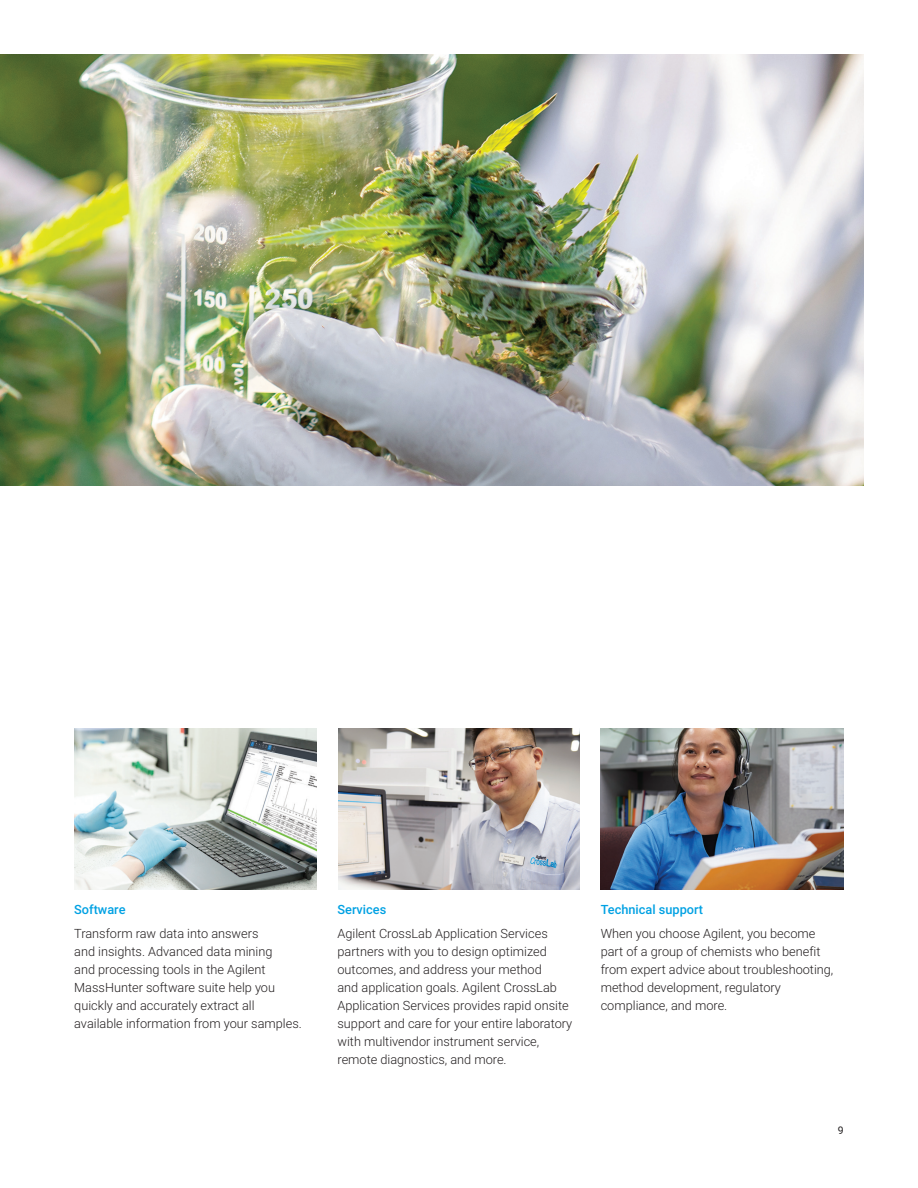
<style>
.page{position:relative;width:918px;height:1188px;background:#fff}
.page>*{position:absolute;margin:0;border:0;box-sizing:border-box;transform-origin:0 0}
.BROCHURE_callout_tex{font:300 12.75px/18px "Roboto";color:#231f20}
.BROCHURE_callout_tex-2{font:500 12.75px "Roboto";color:#00a1e3}
.BROCHURE_text_black{font:500 12.75px "Roboto";color:#00a1e3}
.t1{font:10.5px "Roboto";color:#231f20}
</style>
<div class="page">
<img style="left:75px;top:728px;width:241px;height:162px">
<img style="left:338px;top:728px;width:242px;height:162px">
<img style="left:600px;top:728px;width:243px;height:162px">
<img style="left:0;top:54px;width:864px;height:432px">
<p class="BROCHURE_text_black" style="left:74px;top:901px;width:53px">Software</p>
<p class="BROCHURE_callout_tex" style="left:74px;top:924px;width:229px">Transform raw data into answers<br>and insights. Advanced data mining<br>and processing tools in the Agilent MassHunter software suite help you quickly and accurately extract all available information from your samples.</p>
<p class="BROCHURE_callout_tex-2" style="left:337px;top:901px;width:50px">Services</p>
<p class="BROCHURE_callout_tex" style="left:337px;top:924px;width:236px">Agilent CrossLab Application Services partners with you to design optimized outcomes, and address your method<br>and application goals. Agilent CrossLab Application Services provides rapid onsite support and care for your entire laboratory with multivendor instrument service, remote diagnostics, and more.</p>
<p class="BROCHURE_callout_tex-2" style="left:601px;top:901px;width:104px">Technical support</p>
<p class="BROCHURE_callout_tex" style="left:601px;top:924px;width:234px">When you choose Agilent, you become part of a group of chemists who benefit from expert advice about troubleshooting, method development, regulatory compliance, and more.</p>
<p class="t1" style="left:838px;top:1123px;width:7px">9</p>
</div>
